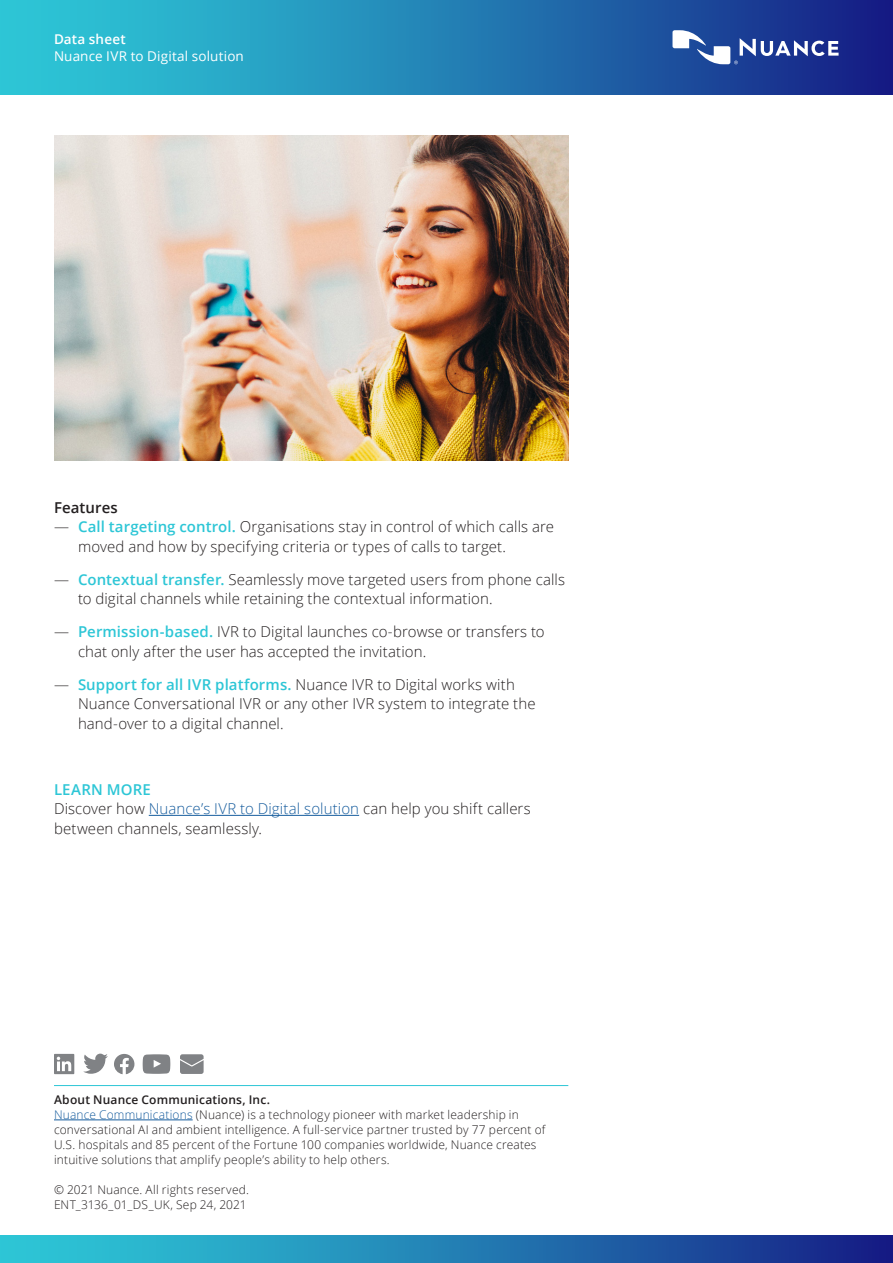
<style>
.page{position:relative;width:893px;height:1263px;background:#fff}
.page>*{position:absolute;margin:0;border:0;box-sizing:border-box;transform-origin:0 0}
.Body_Text_10_13{font:300 15px/19.5px "Open Sans";letter-spacing:.005em;color:#231f20}
.Body_Text_Subhead_10{font:600 15px "Open Sans";letter-spacing:.005em;color:#231f20}
.Product_Offering_Nam{font:13.5px "Open Sans";letter-spacing:.01em;color:#fff}
.Data_sheet_9_11{font:600 13.5px "Open Sans";letter-spacing:.01em;color:#fff}
.About_Nuance_Legal{font:300 12px/15px "Open Sans";letter-spacing:.015em;color:#231f20}
.About_Nuance_SemiBol{font:600 12px "Open Sans";letter-spacing:.015em;color:#231f20}
.s1{font-weight:600;color:#2dc6d6}
.s2{color:#175d9e}
</style>
<div class="page">
<div style="left:0;top:1236px;width:893px;height:27px;background:linear-gradient(to right,#2fd4dd,#162387)"></div>
<div style="left:0;top:0;width:893px;height:94px;background:linear-gradient(to right,#2fd4dd,#162387)"></div>
<svg style="left:672px;top:30px;width:167px;height:34px"></svg>
<svg style="left:54px;top:1054px;width:20px;height:20px"></svg>
<svg style="left:83px;top:1053px;width:25px;height:21px"></svg>
<svg style="left:114px;top:1054px;width:20px;height:20px"></svg>
<svg style="left:143px;top:1054px;width:27px;height:20px"></svg>
<svg style="left:180px;top:1054px;width:24px;height:20px"></svg>
<hr style="left:149px;top:815px;width:210px;height:1px;background:#175d9e">
<hr style="left:54px;top:1085px;width:514px;height:1px;background:#2dc6d6">
<hr style="left:54px;top:1119px;width:139px;height:1px;background:#175d9e">
<img style="left:54px;top:135px;width:514px;height:326px">
<p class="Data_sheet_9_11" style="left:54px;top:30px;width:73px">Data sheet</p>
<p class="Product_Offering_Nam" style="left:54px;top:47px;width:191px">Nuance IVR to Digital solution</p>
<p class="Body_Text_Subhead_10" style="left:54px;top:497px;width:65px">Features</p>
<p class="Body_Text_10_13" style="left:78px;top:517px;width:477px;text-indent:-24px">— <span class="s1">Call targeting control.</span> Organisations stay in control of which calls are moved and how by specifying criteria or types of calls to target.</p>
<p class="Body_Text_10_13" style="left:78px;top:569px;width:489px;text-indent:-24px">— <span class="s1">Contextual transfer.</span> Seamlessly move targeted users from phone calls to digital channels while retaining the contextual information.</p>
<p class="Body_Text_10_13" style="left:78px;top:622px;width:468px;text-indent:-24px">— <span class="s1">Permission-based.</span> IVR to Digital launches co-browse or transfers to chat only after the user has accepted the invitation.</p>
<p class="Body_Text_10_13" style="left:78px;top:674px;width:459px;text-indent:-24px">— <span class="s1">Support for all IVR platforms.</span> Nuance IVR to Digital works with<br>Nuance Conversational IVR or any other IVR system to integrate the hand-over to a digital channel.</p>
<p class="Body_Text_10_13" style="left:54px;top:779px;width:478px"><span class="s1">LEARN MORE<br></span>Discover how <span class="s2">Nuance’s IVR to Digital solution</span> can help you shift callers between channels, seamlessly.</p>
<p class="About_Nuance_SemiBol" style="left:54px;top:1091px;width:218px">About Nuance Communications, Inc.</p>
<p class="About_Nuance_Legal" style="left:54px;top:1107px;width:493px"><span class="s2">Nuance Communications</span> (Nuance) is a technology pioneer with market leadership in conversational AI and ambient intelligence. A full-service partner trusted by 77 percent of U.S. hospitals and 85 percent of the Fortune 100 companies worldwide, Nuance creates intuitive solutions that amplify people’s ability to help others.</p>
<p class="About_Nuance_Legal" style="left:54px;top:1182px;width:196px">© 2021 Nuance. All rights reserved.</p>
<p class="About_Nuance_Legal" style="left:54px;top:1197px;width:194px">ENT_3136_01_DS_UK, Sep 24, 2021</p>
</div>
